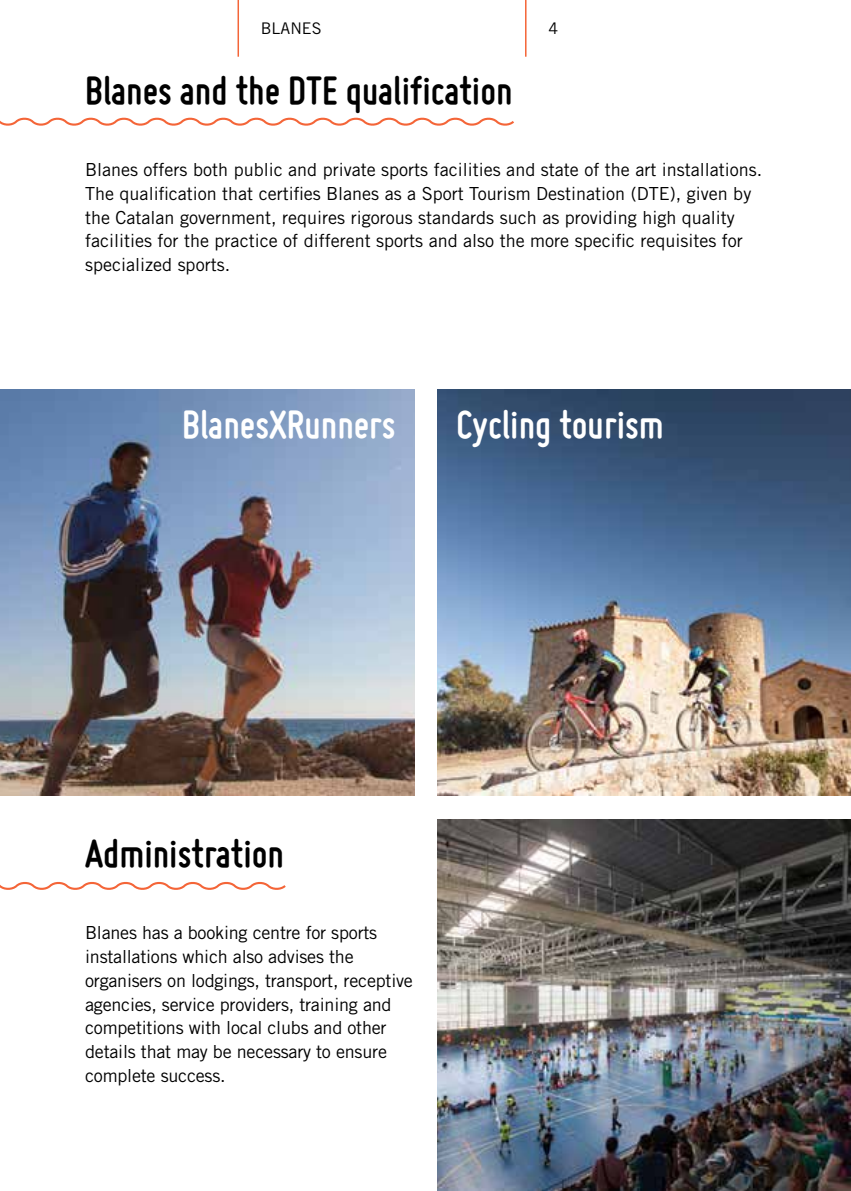
<style>
.page{position:relative;width:851px;height:1191px;background:#fff}
.page>*{position:absolute;margin:0;border:0;box-sizing:border-box;transform-origin:0 0}
.t1{font:700 42px "Miso";color:#000}
.t2{font:700 42px "Miso";color:#fff}
.t3{font:18px/23.8px "Trade Gothic LT Std";color:#000}
.t4{font:16px "Trade Gothic LT Std";color:#000}
</style>
<div class="page">
<img style="left:0;top:389px;width:414px;height:407px">
<img style="left:438px;top:389px;width:412px;height:407px">
<img style="left:438px;top:819px;width:412px;height:372px">
<svg style="left:0;top:117px;width:514px;height:9px"></svg>
<svg style="left:0;top:881px;width:286px;height:9px"></svg>
<hr style="left:237px;top:0;width:2px;height:57px;background:#f46538">
<hr style="left:525px;top:0;width:1px;height:57px;background:#f46538">
<p class="t4" style="left:261px;top:19px;width:62px">BLANES</p>
<p class="t4" style="left:548px;top:19px;width:11px">4</p>
<h1 class="t1" style="left:85px;top:67px;width:429px">Blanes and the DTE qualification</h1>
<p class="t3" style="left:85px;top:157px;width:678px">Blanes offers both public and private sports facilities and state of the art installations.<br>The qualification that certifies Blanes as a Sport Tourism Destination (DTE), given by the Catalan government, requires rigorous standards such as providing high quality facilities for the practice of different sports and also the more specific requisites for specialized sports.</p>
<h1 class="t2" style="left:182px;top:401px;width:215px">BlanesXRunners</h1>
<h1 class="t2" style="left:456px;top:401px;width:209px">Cycling tourism</h1>
<h1 class="t1" style="left:85px;top:830px;width:200px">Administration</h1>
<p class="t3" style="left:85px;top:920px;width:329px">Blanes has a booking centre for sports installations which also advises the organisers on lodgings, transport, receptive agencies, service providers, training and competitions with local clubs and other details that may be necessary to ensure complete success.</p>
</div>
